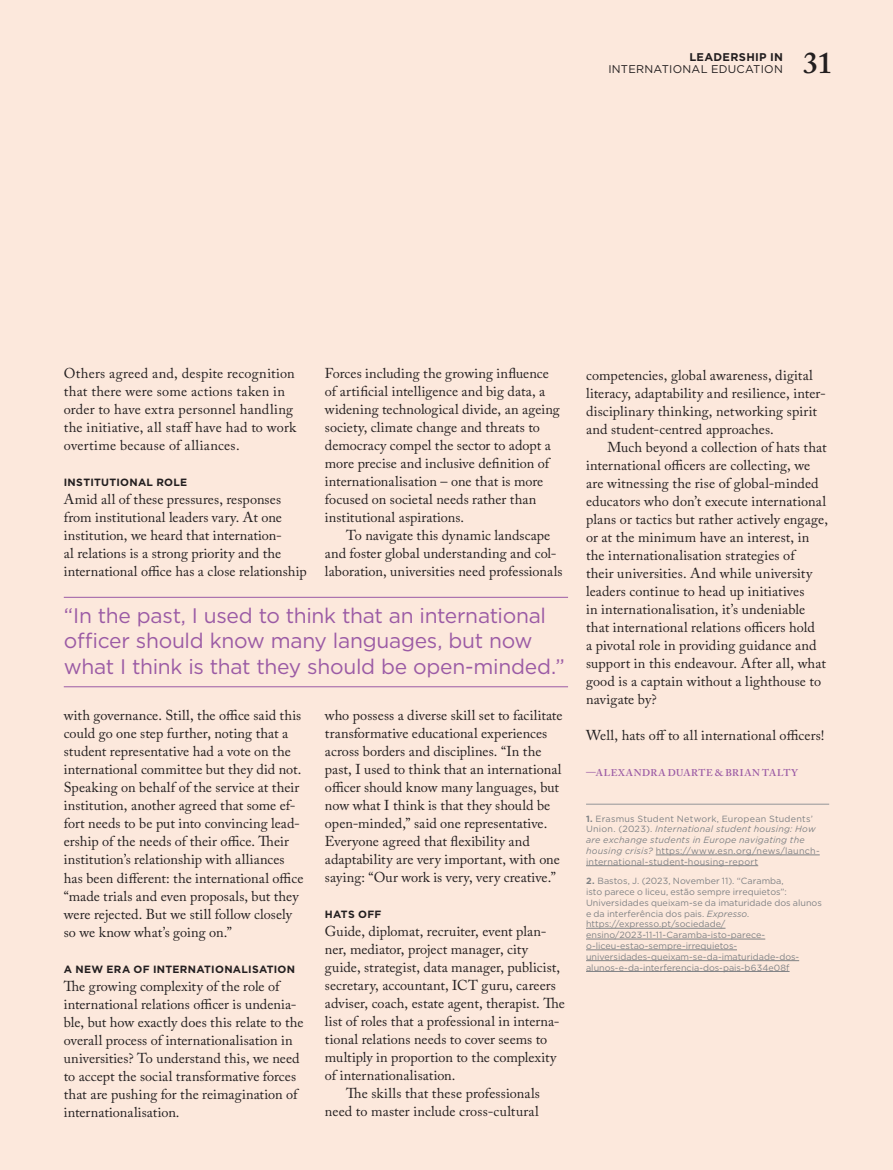
<style>
.page{position:relative;width:893px;height:1170px;background:#fff}
.page>*{position:absolute;margin:0;border:0;box-sizing:border-box;transform-origin:0 0}
.t1{font:600 30px "Adobe Caslon Pro";color:#231f20}
.t2{font:21px/25.2px "Gotham";letter-spacing:-.015em;color:#9b5ba5}
.t3{font:14.25px/18px "Adobe Caslon Pro";letter-spacing:.005em;color:#231f20}
.t4{font:11.25px "Gotham";letter-spacing:.02em;color:#231f20}
.t5{font:700 11.25px "Gotham";letter-spacing:.025em;color:#231f20}
.t6{font:700 10.5px "Gotham";letter-spacing:.03em;color:#231f20}
.t7{font:600 9.75px "Adobe Caslon Pro";letter-spacing:.06em;color:#9b5ba5}
.t8{font:9px/10.8px "Gotham";letter-spacing:.005em;color:#808285}
.t9{font:9px/10.8px "Gotham";letter-spacing:.025em;color:#808285}
.s1{font-weight:700}
.s2{font-style:italic}
</style>
<div class="page">
<div style="left:0;top:0;width:893px;height:1169px;background:#fce8dc"></div>
<hr style="left:586px;top:803px;width:243px;height:1px;background:#939598">
<hr style="left:656px;top:854px;width:164px;height:1px;background:#808285">
<hr style="left:586px;top:865px;width:172px;height:1px;background:#808285">
<hr style="left:586px;top:927px;width:139px;height:1px;background:#808285">
<hr style="left:586px;top:938px;width:179px;height:1px;background:#808285">
<hr style="left:586px;top:949px;width:151px;height:1px;background:#808285">
<hr style="left:586px;top:960px;width:213px;height:1px;background:#808285">
<hr style="left:586px;top:971px;width:204px;height:1px;background:#808285">
<hr style="left:64px;top:597px;width:504px;height:1px;background:#9b5ba5">
<hr style="left:64px;top:686px;width:504px;height:1px;background:#9b5ba5">
<p class="t5" style="left:689px;top:49px;width:95px">LEADERSHIP IN</p>
<p class="t4" style="left:608px;top:62px;width:176px">INTERNATIONAL EDUCATION</p>
<h1 class="t1" style="left:803px;top:45px;width:31px">31</h1>
<p class="t3" style="left:64px;top:364px;width:234px">Others agreed and, despite recognition that there were some actions taken in order to have extra personnel handling the initiative, all staff have had to work overtime because of alliances.</p>
<p class="t6" style="left:64px;top:475px;width:125px">INSTITUTIONAL ROLE</p>
<p class="t3" style="left:64px;top:490px;width:245px">Amid all of these pressures, responses from institutional leaders vary. At one institution, we heard that internation-<br>al relations is a strong priority and the international office has a close relationship</p>
<p class="t3" style="left:325px;top:364px;width:236px">Forces including the growing influence of artificial intelligence and big data, a widening technological divide, an ageing society, climate change and threats to democracy compel the sector to adopt a more precise and inclusive definition of internationalisation – one that is more focused on societal needs rather than institutional aspirations.</p>
<p class="t3" style="left:325px;top:526px;width:239px;text-indent:21px">To navigate this dynamic landscape and foster global understanding and col&shy;laboration, universities need professionals</p>
<h2 class="t2" style="left:64px;top:602px;width:502px">“In the past, I used to think that an international officer should know many languages, but now what I think is that they should be open-minded.”</h2>
<p class="t3" style="left:64px;top:706px;width:241px">with governance. Still, the office said this could go one step further, noting that a student representative had a vote on the international committee but they did not.<br>Speaking on behalf of the service at their institution, another agreed that some ef&shy;fort needs to be put into convincing lead&shy;ership of the needs of their office. Their institution’s relationship with alliances has been different: the international office “made trials and even proposals, but they were rejected. But we still follow closely so we know what’s going on.”</p>
<p class="t6" style="left:64px;top:961px;width:233px">A NEW ERA OF INTERNATIONALISATION</p>
<p class="t3" style="left:64px;top:976px;width:241px">The growing complexity of the role of international relations officer is undenia&shy;ble, but how exactly does this relate to the overall process of internationalisation in universities? To understand this, we need to accept the social transformative forces that are pushing for the reimagination of internationalisation.</p>
<p class="t3" style="left:325px;top:706px;width:239px">who possess a diverse skill set to facilitate transformative educational experiences across borders and disciplines. “In the past, I used to think that an international officer should know many languages, but now what I think is that they should be open-minded,” said one representative.<br>Everyone agreed that flexibility and adaptability are very important, with one saying: “Our work is very, very creative.”</p>
<p class="t6" style="left:325px;top:907px;width:58px">HATS OFF</p>
<p class="t3" style="left:325px;top:922px;width:223px">Guide, diplomat, recruiter, event plan-</p>
<p class="t3" style="left:325px;top:940px;width:205px">ner, mediator, project manager, city</p>
<p class="t3" style="left:325px;top:958px;width:237px">guide, strategist, data manager, publicist,</p>
<p class="t3" style="left:325px;top:976px;width:232px">secretary, accountant, ICT guru, careers</p>
<p class="t3" style="left:325px;top:994px;width:242px">adviser, coach, estate agent, therapist. The</p>
<p class="t3" style="left:325px;top:1012px;width:236px">list of roles that a professional in interna-</p>
<p class="t3" style="left:325px;top:1030px;width:224px">tional relations needs to cover seems to</p>
<p class="t3" style="left:325px;top:1048px;width:233px">multiply in proportion to the complexity</p>
<p class="t3" style="left:325px;top:1066px;width:132px">of internationalisation.</p>
<p class="t3" style="left:346px;top:1084px;width:195px">The skills that these professionals</p>
<p class="t3" style="left:325px;top:1102px;width:215px">need to master include cross-cultural</p>
<p class="t3" style="left:586px;top:365px;width:241px">competencies, global awareness, digital literacy, adaptability and resilience, inter&shy;disciplinary thinking, networking spirit and student-centred approaches.</p>
<p class="t3" style="left:586px;top:437px;width:244px;text-indent:21px">Much beyond a collection of hats that international officers are collecting, we are witnessing the rise of global-minded educators who don’t execute international plans or tactics but rather actively engage, or at the minimum have an interest, in the internationalisation strategies of<br>their universities. And while university leaders continue to head up initiatives<br>in internationalisation, it’s undeniable that international relations officers hold<br>a pivotal role in providing guidance and support in this endeavour. After all, what good is a captain without a lighthouse to navigate by?</p>
<p class="t3" style="left:586px;top:725px;width:240px">Well, hats off to all international officers!</p>
<p class="t7" style="left:586px;top:766px;width:213px">—ALEXANDRA DUARTE &amp; BRIAN TALTY</p>
<p class="t9" style="left:586px;top:812px;width:235px"><span class="s1">1.</span> Erasmus Student Network, European Students’ Union. (2023). <span class="s2">International student housing: How are exchange students in Europe navigating the housing crisis?</span> https://www.esn.org/news/launch&shy;international-student-housing-report</p>
<p class="t8" style="left:586px;top:875px;width:237px"><span class="s1">2.</span> Bastos, J. (2023, November 11). “Caramba,<br>isto parece o liceu, estão sempre irrequietos”:<br>Universidades queixam-se da imaturidade dos alunos e da interferência dos pais. <span class="s2">Expresso. </span>https://expresso.pt/sociedade/ ensino/2023-11-11-Caramba-isto-parece&shy;o-liceu-estao-sempre-irrequietos&shy;universidades-queixam-se-da-imaturidade-dos&shy;alunos-e-da-interferencia-dos-pais-b634e08f</p>
</div>
